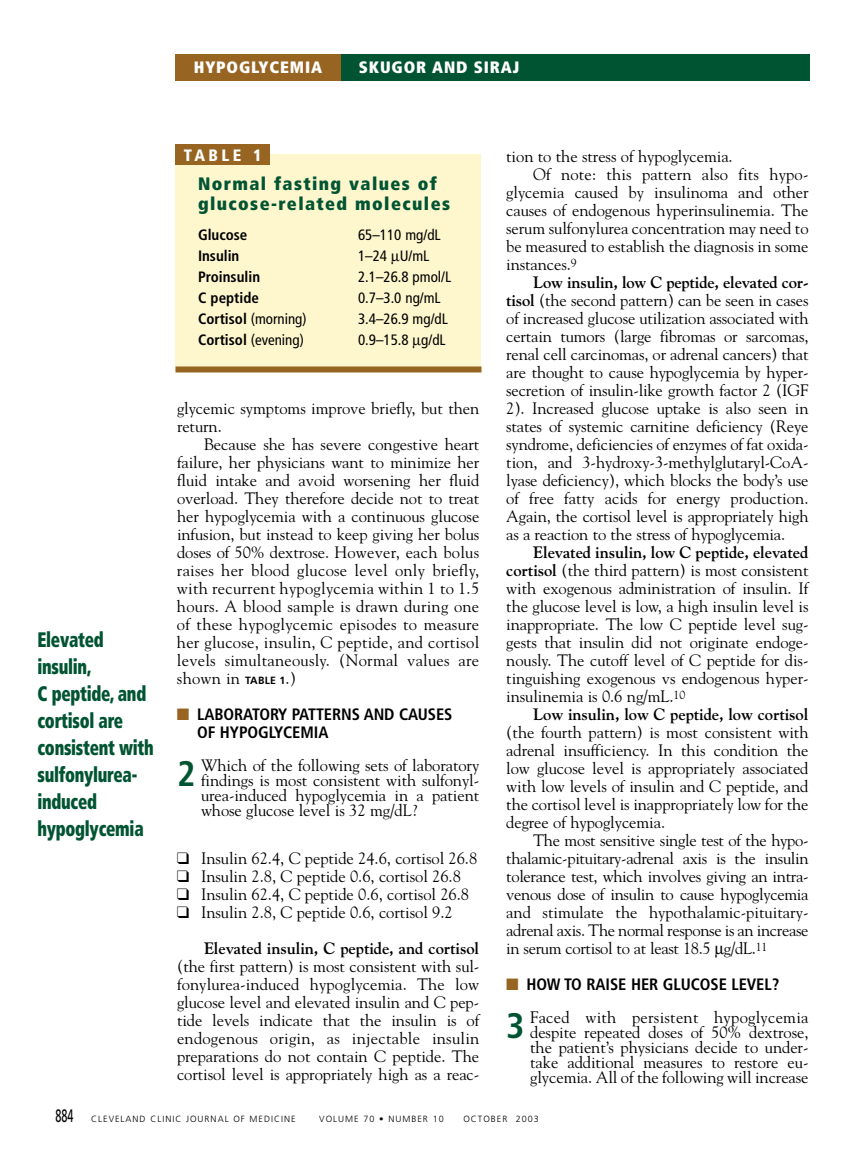
<style>
.page{position:relative;width:864px;height:1161px;background:#fff}
.page>*{position:absolute;margin:0;border:0;box-sizing:border-box;transform-origin:0 0}
.t1{font:900 condensed 21px/27px "Frutiger";letter-spacing:-.015em;color:#015432;scale:.8 1}
.t2{font:900 condensed 18px/19.5px "Frutiger";letter-spacing:.08em;color:#015432}
.t3{font:16.5px/18px "Goudy";letter-spacing:-.005em;color:#000;text-align:justify}
.t4{font:700 16.5px/36px "Goudy";letter-spacing:-.005em;color:#000}
.t5{font:700 condensed 16.5px/18px "Frutiger";letter-spacing:-.005em;color:#000}
.t6{font:900 condensed 16.5px "Frutiger";letter-spacing:.05em;color:#fff}
.t7{font:900 condensed 16.5px "Frutiger";letter-spacing:.21em;color:#fff}
.t8{font:condensed 15px "Frutiger";color:#000}
.t9{font:700 condensed 15px "Frutiger";color:#000}
.t10{font:300 9px "Frutiger";letter-spacing:.11em;color:#000}
.s1{font-weight:700}
.s2{font-family:"Frutiger";font-weight:700;font-size:10.5px}
.s3{color:#976422}
.s4{font-family:"Frutiger";font-weight:700;font-stretch:condensed;font-size:35.4px;color:#015432}
.s5{font-weight:400}
.s6{font-weight:400;font-size:18px}
</style>
<div class="page">
<div style="left:176px;top:154px;width:306px;height:218px;background:#fef7ce"></div>
<div style="left:176px;top:144px;width:94px;height:21px;background:#976422"></div>
<div style="left:176px;top:366px;width:306px;height:6px;background:#976422"></div>
<div style="left:340px;top:54px;width:469px;height:27px;background:#015432"></div>
<div style="left:176px;top:54px;width:165px;height:27px;background:#976422"></div>
<p class="t6" style="left:194px;top:61px;width:130px">HYPOGLYCEMIA</p>
<p class="t6" style="left:359px;top:61px;width:162px">SKUGOR AND SIRAJ</p>
<p class="t1" style="left:37px;top:628px;width:147px">Elevated insulin,<br>C peptide, and cortisol are consistent with sulfonylurea&shy;induced hypoglycemia</p>
<p class="t7" style="left:184px;top:148px;width:79px">TABLE 1</p>
<p class="t2" style="left:198px;top:176px;width:254px">Normal fasting values of glucose-related molecules</p>
<p class="t9" style="left:198px;top:229px;width:51px">Glucose</p>
<p class="t8" style="left:358px;top:229px;width:84px">65–110 mg/dL</p>
<p class="t9" style="left:198px;top:250px;width:43px">Insulin</p>
<p class="t8" style="left:358px;top:250px;width:73px">1–24 U/mL</p>
<p class="t9" style="left:198px;top:271px;width:64px">Proinsulin</p>
<p class="t8" style="left:358px;top:271px;width:95px">2.1–26.8 pmol/L</p>
<p class="t9" style="left:198px;top:292px;width:62px">C peptide</p>
<p class="t8" style="left:358px;top:292px;width:84px">0.7–3.0 ng/mL</p>
<p class="t8" style="left:198px;top:313px;width:110px"><span class="s1">Cortisol</span> (morning)</p>
<p class="t8" style="left:358px;top:313px;width:91px">3.4–26.9 mg/dL</p>
<p class="t8" style="left:198px;top:334px;width:107px"><span class="s1">Cortisol</span> (evening)</p>
<p class="t8" style="left:358px;top:334px;width:89px">0.9–15.8 g/dL</p>
<p class="t3" style="left:177px;top:401px;width:304px">glycemic symptoms improve briefly, but then return.</p>
<p class="t3" style="left:177px;top:437px;width:304px;text-indent:27px">Because she has severe congestive heart failure, her physicians want to minimize her fluid intake and avoid worsening her fluid overload. They therefore decide not to treat her hypoglycemia with a continuous glucose infusion, but instead to keep giving her bolus doses of 50% dextrose. However, each bolus raises her blood glucose level only briefly, with recurrent hypoglycemia within 1 to 1.5 hours. A blood sample is drawn during one of these hypoglycemic episodes to measure her glucose, insulin, C peptide, and cortisol levels simultaneously. (Normal values are shown in <span class="s2">TABLE 1</span>.)</p>
<p class="t5" style="left:197px;top:707px;width:257px;text-indent:-20px"><span class="s3">■</span> LABORATORY PATTERNS AND CAUSES<br>OF HYPOGLYCEMIA</p>
<p class="t3" style="left:201px;top:759px;width:280px;line-height:15px;text-indent:-24px"><span class="s4">2</span> Which of the following sets of laboratory findings is most consistent with sulfonyl&shy;urea-induced hypoglycemia in a patient whose glucose level is 32 mg/dL?</p>
<p class="t3" style="left:177px;top:851px;width:302px">❑ Insulin 62.4, C peptide 24.6, cortisol 26.8</p>
<p class="t3" style="left:177px;top:869px;width:285px">❑ Insulin 2.8, C peptide 0.6, cortisol 26.8</p>
<p class="t3" style="left:177px;top:887px;width:294px">❑ Insulin 62.4, C peptide 0.6, cortisol 26.8</p>
<p class="t4" style="left:204px;top:896px;width:277px;text-indent:-27px">❑ <span class="s5">Insulin 2.8, C peptide 0.6, cortisol 9.2<br></span>Elevated insulin, C peptide, and cortisol</p>
<p class="t3" style="left:177px;top:959px;width:304px">(the first pattern) is most consistent with sul&shy;fonylurea-induced hypoglycemia. The low glucose level and elevated insulin and C pep&shy;tide levels indicate that the insulin is of endogenous origin, as injectable insulin preparations do not contain C peptide. The cortisol level is appropriately high as a reac-</p>
<p class="t3" style="left:506px;top:149px;width:228px">tion to the stress of hypoglycemia.</p>
<p class="t3" style="left:533px;top:167px;width:277px">Of note: this pattern also fits hypo-</p>
<p class="t3" style="left:506px;top:185px;width:304px">glycemia caused by insulinoma and other</p>
<p class="t3" style="left:506px;top:203px;width:304px">causes of endogenous hyperinsulinemia. The</p>
<p class="t3" style="left:506px;top:221px;width:304px">serum sulfonylurea concentration may need to</p>
<p class="t3" style="left:506px;top:239px;width:304px">be measured to establish the diagnosis in some</p>
<p class="t3" style="left:506px;top:257px;width:72px">instances.<sup>9</sup></p>
<p class="t4" style="left:533px;top:266px;width:277px">Low insulin, low C peptide, elevated cor-</p>
<p class="t3" style="left:506px;top:293px;width:304px"><span class="s1">tisol</span> (the second pattern) can be seen in cases</p>
<p class="t3" style="left:506px;top:311px;width:304px">of increased glucose utilization associated with</p>
<p class="t3" style="left:506px;top:329px;width:304px">certain tumors (large fibromas or sarcomas,</p>
<p class="t3" style="left:506px;top:347px;width:304px">renal cell carcinomas, or adrenal cancers) that</p>
<p class="t3" style="left:506px;top:365px;width:304px">are thought to cause hypoglycemia by hyper-</p>
<p class="t3" style="left:506px;top:383px;width:304px">secretion of insulin-like growth factor 2 (IGF</p>
<p class="t3" style="left:506px;top:401px;width:304px">2). Increased glucose uptake is also seen in</p>
<p class="t3" style="left:506px;top:419px;width:304px">states of systemic carnitine deficiency (Reye</p>
<p class="t3" style="left:506px;top:437px;width:304px">syndrome, deficiencies of enzymes of fat oxida-</p>
<p class="t3" style="left:506px;top:455px;width:304px">tion, and 3-hydroxy-3-methylglutaryl-CoA-</p>
<p class="t3" style="left:506px;top:473px;width:304px">lyase deficiency), which blocks the body’s use</p>
<p class="t3" style="left:506px;top:491px;width:304px">of free fatty acids for energy production.</p>
<p class="t3" style="left:506px;top:509px;width:304px">Again, the cortisol level is appropriately high</p>
<p class="t3" style="left:506px;top:527px;width:280px">as a reaction to the stress of hypoglycemia.</p>
<p class="t3" style="left:506px;top:545px;width:304px;text-indent:27px"><span class="s1">Elevated insulin, low C peptide, elevated cortisol</span> (the third pattern) is most consistent with exogenous administration of insulin. If the glucose level is low, a high insulin level is inappropriate. The low C peptide level sug&shy;gests that insulin did not originate endoge&shy;nously. The cutoff level of C peptide for dis&shy;tinguishing exogenous vs endogenous hyper&shy;insulinemia is 0.6 ng/mL.<sup>10</sup></p>
<p class="t4" style="left:533px;top:698px;width:277px">Low insulin, low C peptide, low cortisol</p>
<p class="t3" style="left:506px;top:725px;width:304px">(the fourth pattern) is most consistent with adrenal insufficiency. In this condition the low glucose level is appropriately associated with low levels of insulin and C peptide, and the cortisol level is inappropriately low for the degree of hypoglycemia.</p>
<p class="t3" style="left:506px;top:833px;width:304px;text-indent:27px">The most sensitive single test of the hypo&shy;thalamic-pituitary-adrenal axis is the insulin tolerance test, which involves giving an intra&shy;venous dose of insulin to cause hypoglycemia and stimulate the hypothalamic-pituitary&shy;adrenal axis. The normal response is an increase in serum cortisol to at least 18.5 g/dL.<sup>11</sup></p>
<p class="t5" style="left:506px;top:977px;width:275px"><span class="s3">■</span> HOW TO RAISE HER GLUCOSE LEVEL?</p>
<p class="t3" style="left:530px;top:1011px;width:280px;line-height:15px;text-indent:-24px"><span class="s4">3</span> Faced with persistent hypoglycemia despite repeated doses of 50% dextrose, the patient’s physicians decide to under&shy;take additional measures to restore eu&shy;glycemia. All of the following will increase</p>
<p class="t10" style="left:56px;top:1116px;width:242px"><span class="s6">884</span> CLEVELAND CLINIC JOURNAL OF MEDICINE</p>
<p class="t10" style="left:319px;top:1116px;width:126px">VOLUME 70 • NUMBER 10</p>
<p class="t10" style="left:463px;top:1116px;width:77px">OCTOBER 2003</p>
</div>
